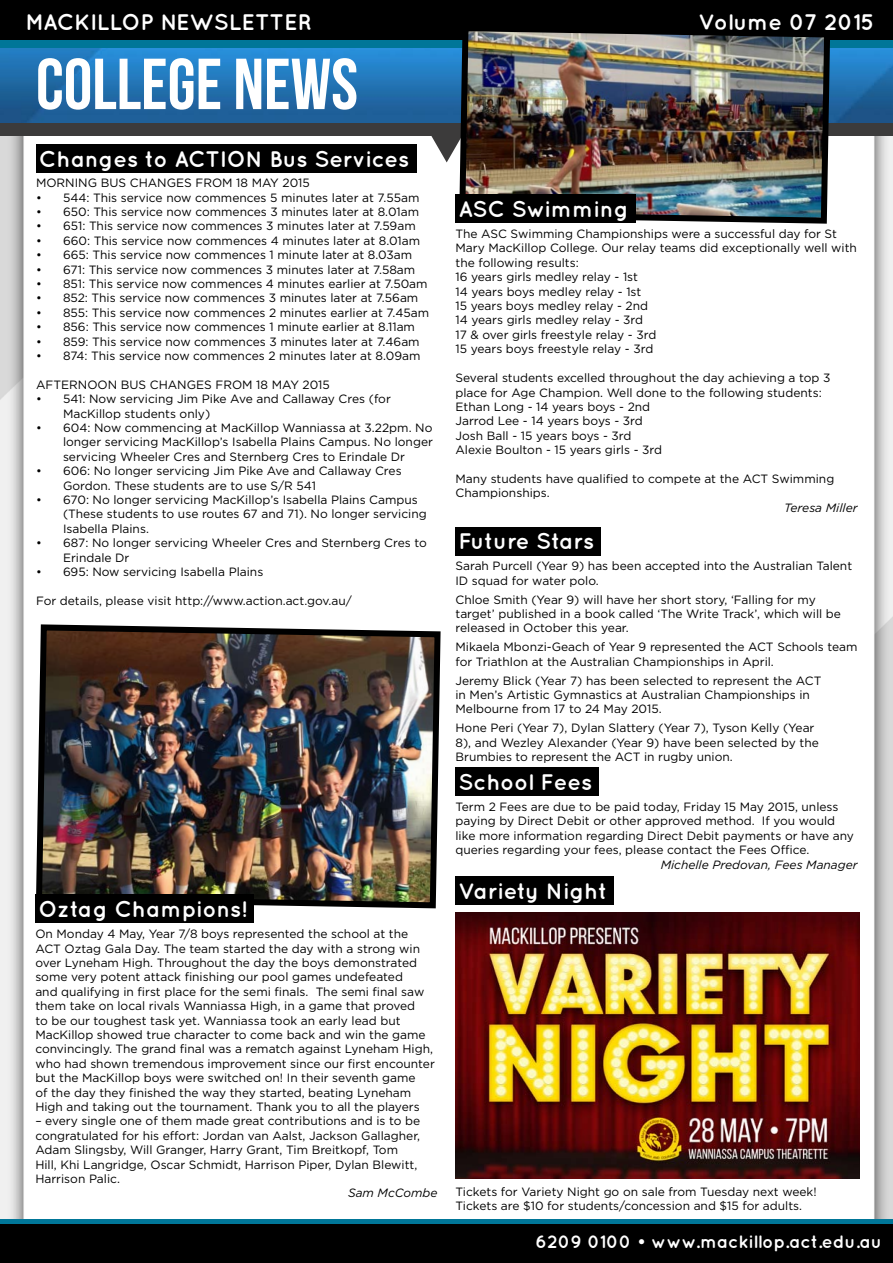
<style>
.page{position:relative;width:893px;height:1263px;background:#fff}
.page>*{position:absolute;margin:0;border:0;box-sizing:border-box;transform-origin:0 0}
.t1{font:72px "Bebas Neue";color:#fff}
.t2{font:700 22.5px "Quicksand";color:#fff}
.t3{font:700 18px "Quicksand";color:#fff}
.t4{font:12px/14.4px "Gotham";color:#000}
.t5{font:italic 12px "Gotham";color:#000}
</style>
<div class="page">
<img style="left:874px;top:136px;width:19px;height:1083px">
<img style="left:0;top:136px;width:24px;height:1083px">
<img style="left:0;top:48px;width:893px;height:75px">
<div style="left:0;top:123px;width:893px;height:13px;background:#3c3b3b"></div>
<svg style="left:431px;top:136px;width:25px;height:26px"></svg>
<div style="left:0;top:1219px;width:893px;height:29px;background:#007698"></div>
<div style="left:0;top:0;width:893px;height:45px;background:#000"></div>
<div style="left:0;top:1224px;width:893px;height:39px;background:#000"></div>
<div style="left:0;top:40px;width:893px;height:8px;background:#007698"></div>
<div style="left:455px;top:767px;width:144px;height:29px;background:#000"></div>
<div style="left:36px;top:144px;width:380px;height:29px;background:#000"></div>
<img style="left:456px;top:31px;width:377px;height:193px">
<img style="left:36px;top:624px;width:405px;height:285px">
<div style="left:455px;top:526px;width:146px;height:29px;background:#000"></div>
<div style="left:455px;top:876px;width:159px;height:29px;background:#000"></div>
<div style="left:35px;top:894px;width:219px;height:29px;background:#000"></div>
<img style="left:455px;top:912px;width:404px;height:266px">
<div style="left:455px;top:194px;width:181px;height:29px;background:#000"></div>
<h2 class="t2" style="left:26px;top:9px;width:288px">MACKILLOP NEWSLETTER</h2>
<h2 class="t2" style="left:698px;top:9px;width:178px">Volume 07 2015</h2>
<h1 class="t1" style="left:36px;top:48px;width:324px">COLLEGE NEWS</h1>
<h2 class="t2" style="left:39px;top:146px;width:372px">Changes to ACTION Bus Services</h2>
<p class="t4" style="left:36px;top:175px;width:275px">MORNING BUS CHANGES FROM 18 MAY 2015</p>
<p class="t4" style="left:36px;top:190px;width:385px">• 544: This service now commences 5 minutes later at 7.55am</p>
<p class="t4" style="left:36px;top:204px;width:385px">• 650: This service now commences 3 minutes later at 8.01am</p>
<p class="t4" style="left:36px;top:219px;width:381px">• 651: This service now commences 3 minutes later at 7.59am</p>
<p class="t4" style="left:36px;top:233px;width:386px">• 660: This service now commences 4 minutes later at 8.01am</p>
<p class="t4" style="left:36px;top:247px;width:378px">• 665: This service now commences 1 minute later at 8.03am</p>
<p class="t4" style="left:36px;top:262px;width:381px">• 671: This service now commences 3 minutes later at 7.58am</p>
<p class="t4" style="left:36px;top:276px;width:393px">• 851: This service now commences 4 minutes earlier at 7.50am</p>
<p class="t4" style="left:36px;top:291px;width:384px">• 852: This service now commences 3 minutes later at 7.56am</p>
<p class="t4" style="left:36px;top:305px;width:395px">• 855: This service now commences 2 minutes earlier at 7.45am</p>
<p class="t4" style="left:36px;top:319px;width:381px">• 856: This service now commences 1 minute earlier at 8.11am</p>
<p class="t4" style="left:36px;top:334px;width:385px">• 859: This service now commences 3 minutes later at 7.46am</p>
<p class="t4" style="left:36px;top:348px;width:386px">• 874: This service now commences 2 minutes later at 8.09am</p>
<p class="t4" style="left:36px;top:377px;width:295px">AFTERNOON BUS CHANGES FROM 18 MAY 2015</p>
<p class="t4" style="left:63px;top:391px;width:329px;text-indent:-27px">• 541: Now servicing Jim Pike Ave and Callaway Cres (for<br>MacKillop students only)</p>
<p class="t4" style="left:63px;top:420px;width:371px;text-align:justify;text-indent:-27px">• 604: Now commencing at MacKillop Wanniassa at 3.22pm. No longer servicing MacKillop’s Isabella Plains Campus. No longer servicing Wheeler Cres and Sternberg Cres to Erindale Dr</p>
<p class="t4" style="left:63px;top:463px;width:340px;text-indent:-27px">• 606: No longer servicing Jim Pike Ave and Callaway Cres<br>Gordon. These students are to use S/R 541</p>
<p class="t4" style="left:63px;top:492px;width:365px;text-indent:-27px">• 670: No longer servicing MacKillop’s Isabella Plains Campus (These students to use routes 67 and 71). No longer servicing<br>Isabella Plains.</p>
<p class="t4" style="left:63px;top:535px;width:365px;text-indent:-27px">• 687: No longer servicing Wheeler Cres and Sternberg Cres to<br>Erindale Dr</p>
<p class="t4" style="left:36px;top:564px;width:229px">• 695: Now servicing Isabella Plains</p>
<p class="t4" style="left:36px;top:593px;width:317px">For details, please visit http://www.action.act.gov.au/</p>
<h2 class="t2" style="left:38px;top:896px;width:210px">Oztag Champions!</h2>
<p class="t4" style="left:35px;top:926px;width:401px">On Monday 4 May, Year 7/8 boys represented the school at the ACT Oztag Gala Day. The team started the day with a strong win over Lyneham High. Throughout the day the boys demonstrated some very potent attack finishing our pool games undefeated<br>and qualifying in first place for the semi finals. The semi final saw them take on local rivals Wanniassa High, in a game that proved<br>to be our toughest task yet. Wanniassa took an early lead but MacKillop showed true character to come back and win the game convincingly. The grand final was a rematch against Lyneham High, who had shown tremendous improvement since our first encounter but the MacKillop boys were switched on! In their seventh game<br>of the day they finished the way they started, beating Lyneham High and taking out the tournament. Thank you to all the players</p>
<p class="t4" style="left:35px;top:1114px;width:386px">– every single one of them made great contributions and is to be congratulated for his effort: Jordan van Aalst, Jackson Gallagher, Adam Slingsby, Will Granger, Harry Grant, Tim Breitkopf, Tom Hill, Khi Langridge, Oscar Schmidt, Harrison Piper, Dylan Blewitt, Harrison Palic.</p>
<p class="t5" style="left:348px;top:1185px;width:91px">Sam McCombe</p>
<h2 class="t2" style="left:458px;top:196px;width:172px">ASC Swimming</h2>
<p class="t4" style="left:455px;top:226px;width:403px">The ASC Swimming Championships were a successful day for St Mary MacKillop College. Our relay teams did exceptionally well with the following results:<br>16 years girls medley relay - 1st<br>14 years boys medley relay - 1st<br>15 years boys medley relay - 2nd<br>14 years girls medley relay - 3rd<br>17 &amp; over girls freestyle relay - 3rd<br>15 years boys freestyle relay - 3rd</p>
<p class="t4" style="left:455px;top:370px;width:376px">Several students excelled throughout the day achieving a top 3 place for Age Champion. Well done to the following students:<br>Ethan Long - 14 years boys - 2nd<br>Jarrod Lee - 14 years boys - 3rd<br>Josh Ball - 15 years boys - 3rd<br>Alexie Boulton - 15 years girls - 3rd</p>
<p class="t4" style="left:455px;top:471px;width:380px">Many students have qualified to compete at the ACT Swimming<br>Championships.</p>
<p class="t5" style="left:784px;top:500px;width:75px">Teresa Miller</p>
<h2 class="t2" style="left:458px;top:528px;width:137px">Future Stars</h2>
<p class="t4" style="left:455px;top:559px;width:398px">Sarah Purcell (Year 9) has been accepted into the Australian Talent<br>ID squad for water polo.</p>
<p class="t4" style="left:455px;top:592px;width:387px">Chloe Smith (Year 9) will have her short story, ‘Falling for my target’ published in a book called ‘The Write Track’, which will be released in October this year.</p>
<p class="t4" style="left:455px;top:640px;width:404px">Mikaela Mbonzi-Geach of Year 9 represented the ACT Schools team for Triathlon at the Australian Championships in April.</p>
<p class="t4" style="left:455px;top:673px;width:368px">Jeremy Blick (Year 7) has been selected to represent the ACT in Men’s Artistic Gymnastics at Australian Championships in<br>Melbourne from 17 to 24 May 2015.</p>
<p class="t4" style="left:455px;top:721px;width:365px">Hone Peri (Year 7), Dylan Slattery (Year 7), Tyson Kelly (Year<br>8), and Wezley Alexander (Year 9) have been selected by the<br>Brumbies to represent the ACT in rugby union.</p>
<h2 class="t2" style="left:458px;top:769px;width:135px">School Fees</h2>
<p class="t4" style="left:455px;top:799px;width:400px">Term 2 Fees are due to be paid today, Friday 15 May 2015, unless paying by Direct Debit or other approved method. If you would like more information regarding Direct Debit payments or have any queries regarding your fees, please contact the Fees Office.</p>
<p class="t5" style="left:661px;top:857px;width:198px">Michelle Predovan, Fees Manager</p>
<h2 class="t2" style="left:458px;top:878px;width:150px">Variety Night</h2>
<p class="t4" style="left:455px;top:1184px;width:363px">Tickets for Variety Night go on sale from Tuesday next week!<br>Tickets are $10 for students/concession and $15 for adults.</p>
<h3 class="t3" style="left:536px;top:1231px;width:348px">6209 0100 • www.mackillop.act.edu.au</h3>
</div>
